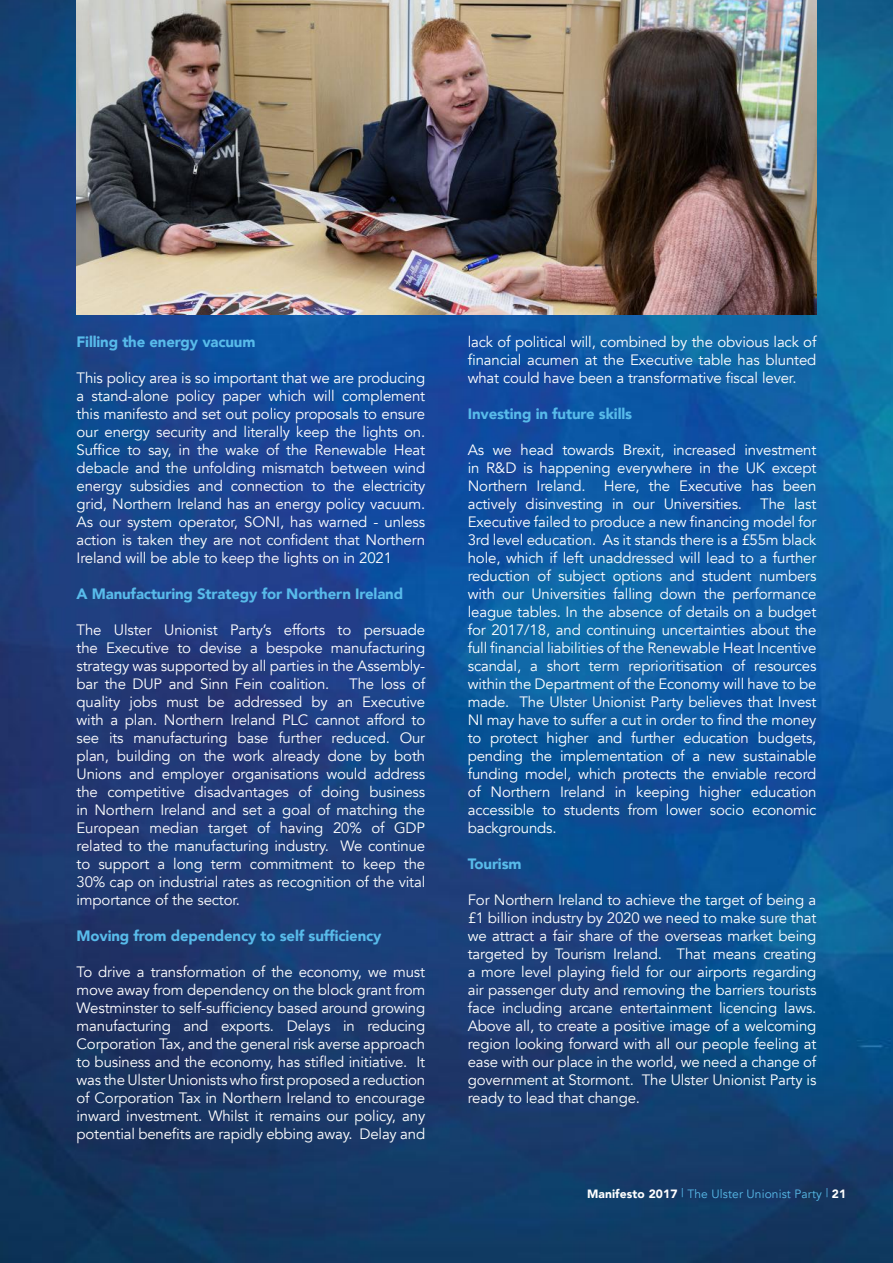
<style>
.page{position:relative;width:893px;height:1263px;background:#fff}
.page>*{position:absolute;margin:0;border:0;box-sizing:border-box;transform-origin:0 0}
.Body_Text_Style{font:15px/18px "Avenir";letter-spacing:-.01em;color:#fff;text-align:justify}
.Subheading_Style_Blu{font:900 15px "Avenir";letter-spacing:-.01em;color:#58bbea}
.t1{font:12px "Avenir";letter-spacing:.01em;color:#58bbea}
.s1{font-weight:900;color:#fff}
</style>
<div class="page">
<img style="left:0;top:0;width:893px;height:1263px">
<img style="left:77px;top:0;width:739px;height:315px">
<p class="Subheading_Style_Blu" style="left:77px;top:329px;width:180px">Filling the energy vacuum</p>
<p class="Body_Text_Style" style="left:77px;top:369px;width:350px">This policy area is so important that we are producing a stand-alone policy paper which will complement this manifesto and set out policy proposals to ensure our energy security and literally keep the lights on.<br>Suffice to say, in the wake of the Renewable Heat debacle and the unfolding mismatch between wind energy subsidies and connection to the electricity grid, Northern Ireland has an energy policy vacuum.<br>As our system operator, SONI, has warned - unless action is taken they are not confident that Northern Ireland will be able to keep the lights on in 2021</p>
<p class="Subheading_Style_Blu" style="left:77px;top:581px;width:328px">A Manufacturing Strategy for Northern Ireland</p>
<p class="Body_Text_Style" style="left:77px;top:621px;width:350px">The Ulster Unionist Party’s efforts to persuade the Executive to devise a bespoke manufacturing strategy was supported by all parties in the Assembly&shy;bar the DUP and Sinn Fein coalition.</p>
<p class="Body_Text_Style" style="left:77px;top:675px;width:350px;text-indent:273px">The loss of quality jobs must be addressed by an Executive with a plan. Northern Ireland PLC cannot afford to see its manufacturing base further reduced. Our plan, building on the work already done by both Unions and employer organisations would address the competitive disadvantages of doing business in Northern Ireland and set a goal of matching the European median target of having 20% of GDP related to the manufacturing industry. We continue to support a long term commitment to keep the 30% cap on industrial rates as recognition of the vital importance of the sector.</p>
<p class="Subheading_Style_Blu" style="left:77px;top:923px;width:307px">Moving from dependency to self sufficiency</p>
<p class="Body_Text_Style" style="left:77px;top:963px;width:350px">To drive a transformation of the economy, we must move away from dependency on the block grant from Westminster to self-sufficiency based around growing manufacturing and exports. Delays in reducing Corporation Tax, and the general risk averse approach to business and the economy, has stifled initiative. It was the Ulster Unionists who first proposed a reduction of Corporation Tax in Northern Ireland to encourage inward investment. Whilst it remains our policy, any potential benefits are rapidly ebbing away. Delay and</p>
<p class="Body_Text_Style" style="left:468px;top:333px;width:350px">lack of political will, combined by the obvious lack of financial acumen at the Executive table has blunted what could have been a transformative fiscal lever.</p>
<p class="Subheading_Style_Blu" style="left:468px;top:401px;width:166px">Investing in future skills</p>
<p class="Body_Text_Style" style="left:468px;top:441px;width:350px">As we head towards Brexit, increased investment in R&amp;D is happening everywhere in the UK except Northern Ireland. Here, the Executive has been actively disinvesting in our Universities. The last Executive failed to produce a new financing model for 3rd level education. As it stands there is a £55m black hole, which if left unaddressed will lead to a further reduction of subject options and student numbers with our Universities falling down the performance league tables. In the absence of details on a budget for 2017/18, and continuing uncertainties about the full financial liabilities of the Renewable Heat Incentive scandal, a short term reprioritisation of resources within the Department of the Economy will have to be made. The Ulster Unionist Party believes that Invest NI may have to suffer a cut in order to find the money to protect higher and further education budgets, pending the implementation of a new sustainable funding model, which protects the enviable record of Northern Ireland in keeping higher education accessible to students from lower socio economic backgrounds.</p>
<p class="Subheading_Style_Blu" style="left:468px;top:851px;width:55px">Tourism</p>
<p class="Body_Text_Style" style="left:468px;top:891px;width:350px">For Northern Ireland to achieve the target of being a £1 billion industry by 2020 we need to make sure that we attract a fair share of the overseas market being targeted by Tourism Ireland. That means creating a more level playing field for our airports regarding air passenger duty and removing the barriers tourists face including arcane entertainment licencing laws.<br>Above all, to create a positive image of a welcoming region looking forward with all our people feeling at ease with our place in the world, we need a change of government at Stormont. The Ulster Unionist Party is ready to lead that change.</p>
<p class="t1" style="left:587px;top:1187px;width:261px"><span class="s1">Manifesto 2017</span> | The Ulster Unionist Party | <span class="s1">21</span></p>
</div>
